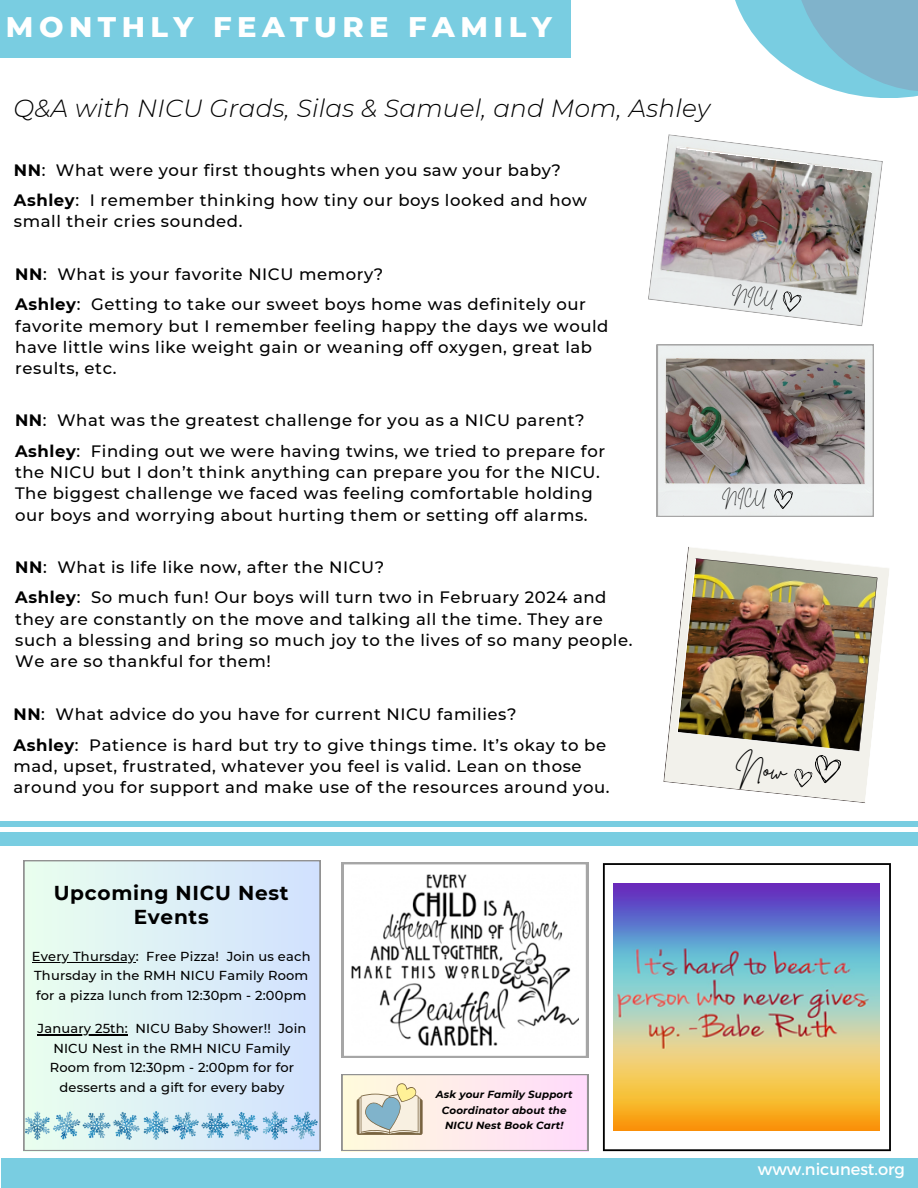
<style>
.page{position:relative;width:918px;height:1188px;background:#fff}
.page>*{position:absolute;margin:0;border:0;box-sizing:border-box;transform-origin:0 0}
.t1{font:800 28.95px "Montserrat";letter-spacing:.19em;color:#fff}
.t2{font:italic 300 24.75px "Montserrat";letter-spacing:.01em;color:#000}
.t3{font:700 20.1px/24px "Montserrat";letter-spacing:.035em;color:#000;text-align:center}
.t4{font:500 16.5px/21.3px "Montserrat";letter-spacing:.035em;color:#000}
.t5{font:16.2px "Montserrat";color:#fff}
.t6{font:13.35px "Brittany Signature";color:#000}
.t7{font:500 13.05px/19.5px "Montserrat";letter-spacing:.015em;color:#000}
.t8{font:italic 700 10.35px/15.5px "Montserrat";letter-spacing:.015em;color:#000;text-align:center}
.s1{font-weight:700}
</style>
<div class="page">
<div style="left:1px;top:1159px;width:917px;height:29px;background:#79cde1"></div>
<svg style="left:24px;top:860px;width:296px;height:291px;background:#dbedf4"></svg>
<svg style="left:342px;top:862px;width:246px;height:196px"></svg>
<svg style="left:603px;top:863px;width:288px;height:288px"></svg>
<img style="left:26px;top:1111px;width:291px;height:29px">
<svg style="left:342px;top:1074px;width:246px;height:77px;background:#f1dfe1"></svg>
<img style="left:351px;top:875px;width:227px;height:171px">
<img style="left:614px;top:884px;width:265px;height:246px">
<hr style="left:32px;top:962px;width:104px;height:1px;background:#000">
<hr style="left:38px;top:1034px;width:90px;height:1px;background:#000">
<div style="left:0;top:0;width:571px;height:58px;background:#79cde1"></div>
<svg style="left:735px;top:0;width:183px;height:98px"></svg>
<svg style="left:793px;top:0;width:125px;height:92px;background:#82bdd3"></svg>
<img style="left:648px;top:134px;width:235px;height:192px">
<svg style="left:779px;top:290px;width:23px;height:24px"></svg>
<svg style="left:657px;top:344px;width:216px;height:173px;background:#a59e9d"></svg>
<svg style="left:663px;top:654px;width:14px;height:130px"></svg>
<img style="left:677px;top:547px;width:212px;height:256px">
<div style="left:0;top:832px;width:918px;height:14px;background:#79cde1"></div>
<div style="left:0;top:821px;width:918px;height:6px;background:#79cde1"></div>
<svg style="left:733px;top:747px;width:109px;height:45px;background:#e6e5df"></svg>
<p class="t1" style="left:6px;top:9px;width:547px">MONTHLY FEATURE FAMILY</p>
<p class="t2" style="left:14px;top:93px;width:698px">Q&amp;A with NICU Grads, Silas &amp; Samuel, and Mom, Ashley</p>
<p class="t4" style="left:14px;top:159px;width:549px"><span class="s1">NN</span>: What were your first thoughts when you saw your baby?</p>
<p class="t4" style="left:14px;top:190px;width:575px"><span class="s1">Ashley</span>: I remember thinking how tiny our boys looked and how small their cries sounded.</p>
<p class="t4" style="left:15px;top:263px;width:370px"><span class="s1">NN</span>: What is your favorite NICU memory?</p>
<p class="t4" style="left:15px;top:294px;width:595px"><span class="s1">Ashley</span>: Getting to take our sweet boys home was definitely our favorite memory but I remember feeling happy the days we would have little wins like weight gain or weaning off oxygen, great lab results, etc.</p>
<p class="t4" style="left:15px;top:410px;width:571px"><span class="s1">NN</span>: What was the greatest challenge for you as a NICU parent?</p>
<p class="t4" style="left:15px;top:440px;width:592px"><span class="s1">Ashley</span>: Finding out we were having twins, we tried to prepare for the NICU but I don’t think anything can prepare you for the NICU.<br>The biggest challenge we faced was feeling comfortable holding our boys and worrying about hurting them or setting off alarms.</p>
<p class="t4" style="left:15px;top:556px;width:370px"><span class="s1">NN</span>: What is life like now, after the NICU?</p>
<p class="t4" style="left:15px;top:587px;width:619px"><span class="s1">Ashley</span>: So much fun! Our boys will turn two in February 2024 and they are constantly on the move and talking all the time. They are such a blessing and bring so much joy to the lives of so many people.<br>We are so thankful for them!</p>
<p class="t4" style="left:14px;top:703px;width:505px"><span class="s1">NN</span>: What advice do you have for current NICU families?</p>
<p class="t4" style="left:14px;top:734px;width:598px"><span class="s1">Ashley</span>: Patience is hard but try to give things time. It’s okay to be mad, upset, frustrated, whatever you feel is valid. Lean on those around you for support and make use of the resources around you.</p>
<p class="t6" style="left:734px;top:284px;width:45px;rotate:7deg">NICU</p>
<p class="t6" style="left:722px;top:489px;width:45px">NICU</p>
<p class="t3" style="left:54px;top:881px;width:236px">Upcoming NICU Nest<br>Events</p>
<p class="t7" style="left:32px;top:946px;width:280px">Every Thursday: Free Pizza! Join us each<br>Thursday in the RMH NICU Family Room for a pizza lunch from 12:30pm - 2:00pm</p>
<p class="t7" style="left:38px;top:1019px;width:270px;text-align:center">January 25th: NICU Baby Shower!! Join NICU Nest in the RMH NICU Family Room from 12:30pm - 2:00pm for for desserts and a gift for every baby</p>
<p class="t8" style="left:436px;top:1087px;width:138px">Ask your Family Support<br>Coordinator about the<br>NICU Nest Book Cart!</p>
<p class="t5" style="left:758px;top:1159px;width:149px">www.nicunest.org</p>
</div>
